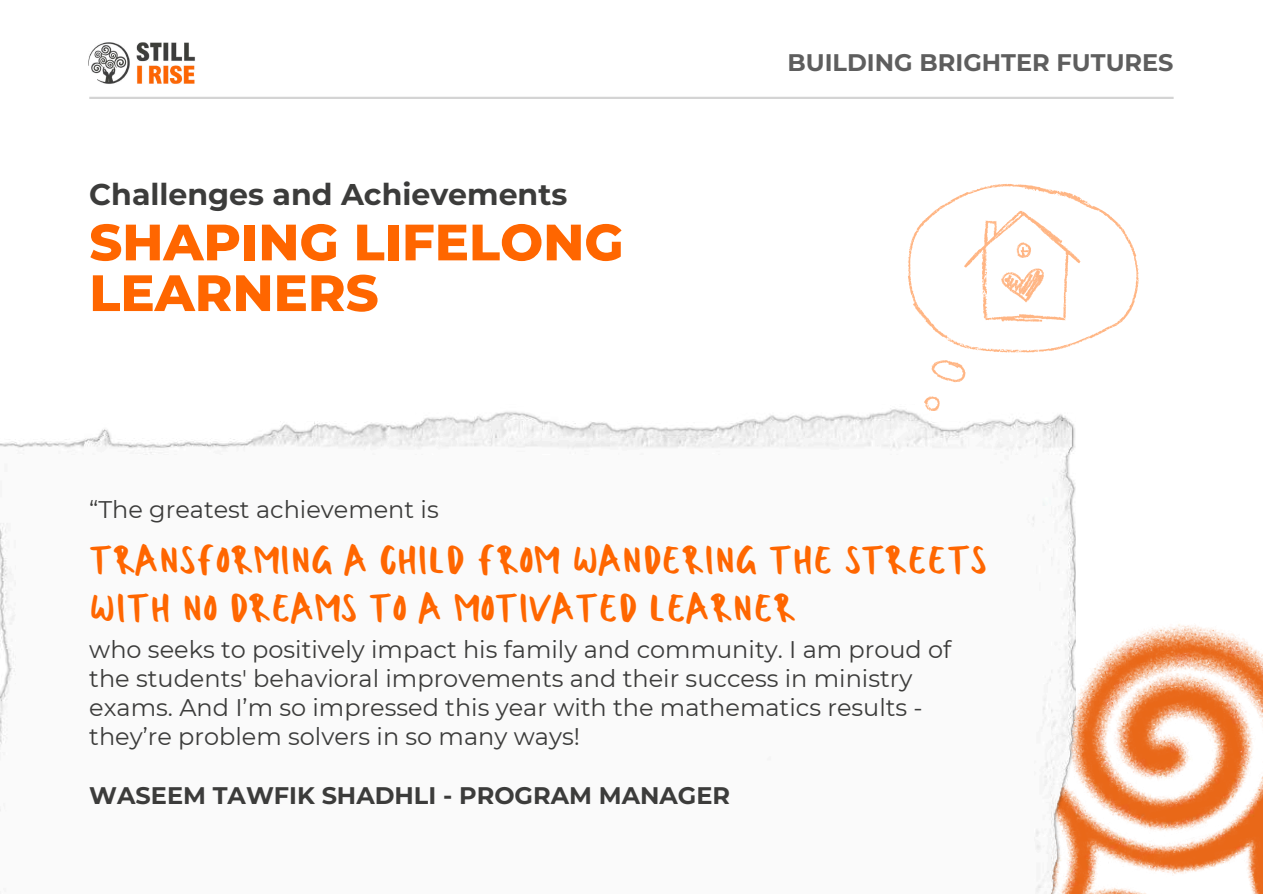
<style>
.page{position:relative;width:1263px;height:894px;background:#fff}
.page>*{position:absolute;margin:0;border:0;box-sizing:border-box;transform-origin:0 0}
.t1{font:800 51px/50.7px "Montserrat";color:#f60}
.t2{font:39px/48.3px "Sweet Belly Sans";color:#f60}
.t3{font:700 30px "Montserrat";color:#3c3c3b}
.t4{font:24px/29.2px "Montserrat";color:#3c3c3b}
.t5{font:700 24px "Montserrat";color:#3c3c3b}
.t6{font:700 24px "Montserrat";color:#5e5e5e}
</style>
<div class="page">
<img style="left:88px;top:42px;width:107px;height:42px">
<hr style="left:89px;top:97px;width:1085px;height:2px;background:#5e5e5e">
<img style="left:1075px;top:526px;width:188px;height:367px">
<img style="left:0;top:408px;width:1075px;height:485px">
<svg style="left:908px;top:184px;width:230px;height:227px"></svg>
<p class="t3" style="left:89px;top:176px;width:479px">Challenges and Achievements</p>
<h1 class="t1" style="left:89px;top:217px;width:536px">SHAPING LIFELONG<br>LEARNERS</h1>
<p class="t4" style="left:89px;top:494px;width:351px">“The greatest achievement is</p>
<p class="t6" style="left:787px;top:48px;width:388px">BUILDING BRIGHTER FUTURES</p>
<h2 class="t2" style="left:89px;top:539px;width:899px">TRANSFORMING A CHILD FROM WANDERING THE STREETS<br>WITH NO DREAMS TO A MOTIVATED LEARNER</h2>
<p class="t4" style="left:89px;top:634px;width:864px">who seeks to positively impact his family and community. I am proud of the students' behavioral improvements and their success in ministry exams. And I’m so impressed this year with the mathematics results - they’re problem solvers in so many ways!</p>
<p class="t5" style="left:89px;top:781px;width:642px">WASEEM TAWFIK SHADHLI - PROGRAM MANAGER</p>
</div>
